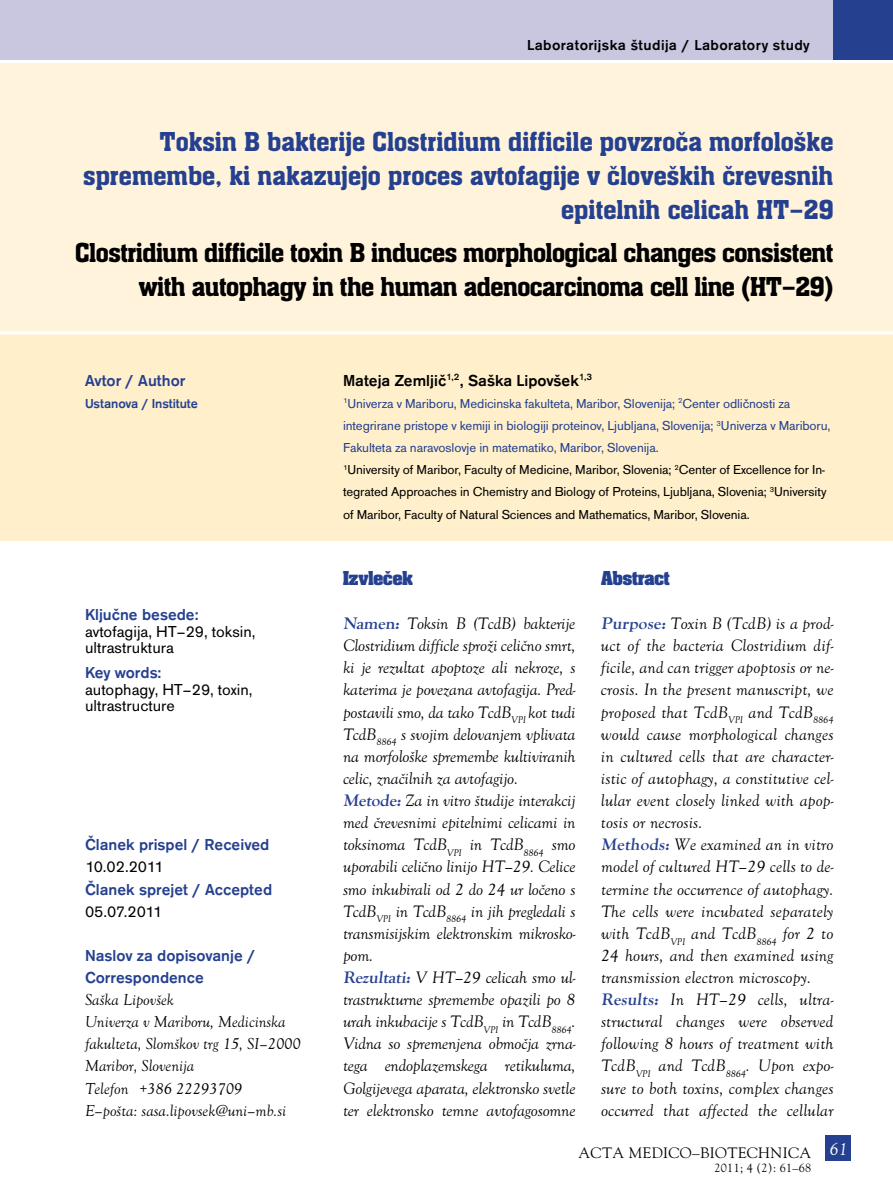
<style>
.page{position:relative;width:893px;height:1191px;background:#fff}
.page>*{position:absolute;margin:0;border:0;box-sizing:border-box;transform-origin:0 0}
.t1{font:500 28.5px/34.2px "Aachen DCE";color:#25408f;text-align:right}
.t2{font:500 28.5px/34.2px "Aachen DCE";letter-spacing:-.02em;color:#000;text-align:right}
.t3{font:700 21px "Aachen PCE";color:#25408f}
.t4{font:italic 18px "Goudy Old Sty TCE";color:#fff}
.t5{font:italic 17.25px/22px "Goudy Old Sty TCE";letter-spacing:-.01em;color:#000}
.t6{font:italic 17.25px/22px "Goudy Old Sty TCE";letter-spacing:.01em;color:#000}
.t7{font:italic 16.5px/22px "Goudy Old Sty TCE";color:#000}
.t8{font:500 16.5px/22px "Accius TCE";color:#25408f}
.t9{font:16.5px/16.5px "Accius TCE";color:#000}
.t10{font:500 16.5px "Accius TCE";color:#000}
.t11{font:500 15px "Accius TCE";letter-spacing:.025em;color:#000}
.t12{font:15px "MM Goudy";letter-spacing:.025em;color:#000}
.t13{font:13.5px/22px "Accius TCE";letter-spacing:-.01em;color:#000}
.t14{font:500 13.5px "Accius TCE";letter-spacing:-.01em;color:#25408f}
.t15{font:12px "MM Goudy";letter-spacing:.025em;color:#000}
.s1{color:#25408f}
.s2{font-weight:700;font-style:normal;color:#25408f}
</style>
<div class="page">
<div style="left:825px;top:1135px;width:26px;height:26px;background:#25408f"></div>
<div style="left:0;top:0;width:893px;height:60px;background:#c8c7df"></div>
<div style="left:833px;top:0;width:60px;height:60px;background:#25408f"></div>
<div style="left:0;top:64px;width:893px;height:269px;background:#fff4db"></div>
<div style="left:0;top:332px;width:893px;height:208px;background:#fff0cb"></div>
<hr style="left:0;top:331px;width:893px;height:3px;background:#fff">
<p class="t11" style="left:527px;top:36px;width:284px">Laboratorijska študija / Laboratory study</p>
<h1 class="t1" style="left:83px;top:125px;width:752px">Toksin B bakterije Clostridium difficile povzroča morfološke spremembe, ki nakazujejo proces avtofagije v človeških črevesnih epitelnih celicah HT–29</h1>
<h1 class="t2" style="left:75px;top:236px;width:760px">Clostridium difficile toxin B induces morphological changes consistent with autophagy in the human adenocarcinoma cell line (HT–29)</h1>
<p class="t8" style="left:85px;top:369px;width:102px">Avtor / Author</p>
<p class="t10" style="left:343px;top:371px;width:251px">Mateja Zemljič<sup>1,2</sup>, Saška Lipovšek<sup>1,3</sup></p>
<p class="t14" style="left:85px;top:396px;width:114px">Ustanova / Institute</p>
<p class="t13" style="left:343px;top:392px;width:489px"><sup>1</sup><span class="s1">Univerza v Mariboru, Medicinska fakulteta, Maribor, Slovenija;</span> <sup>2</sup><span class="s1">Center odličnosti za integrirane pristope v kemiji in biologiji proteinov, Ljubljana, Slovenija;</span> <sup>3</sup><span class="s1">Univerza v Mariboru, Fakulteta za naravoslovje in matematiko, Maribor, Slovenija.<br></span><sup>1</sup>University of Maribor, Faculty of Medicine, Maribor, Slovenia; <sup>2</sup>Center of Excellence for In&shy;tegrated Approaches in Chemistry and Biology of Proteins, Ljubljana, Slovenia; <sup>3</sup>University of Maribor, Faculty of Natural Sciences and Mathematics, Maribor, Slovenia.</p>
<p class="t8" style="left:85px;top:604px;width:115px">Ključne besede:</p>
<p class="t9" style="left:85px;top:623px;width:172px">avtofagija, HT–29, toksin, ultrastruktura</p>
<p class="t8" style="left:85px;top:662px;width:78px">Key words:</p>
<p class="t9" style="left:85px;top:681px;width:169px">autophagy, HT–29, toxin, ultrastructure</p>
<p class="t8" style="left:85px;top:834px;width:186px">Članek prispel / Received</p>
<p class="t9" style="left:85px;top:859px;width:80px">10.02.2011</p>
<p class="t8" style="left:85px;top:878px;width:189px">Članek sprejet / Accepted</p>
<p class="t9" style="left:85px;top:903px;width:79px">05.07.2011</p>
<p class="t8" style="left:85px;top:944px;width:172px">Naslov za dopisovanje /<br>Correspondence</p>
<p class="t7" style="left:85px;top:988px;width:217px">Saška Lipovšek<br>Univerza v Mariboru, Medicinska fakulteta, Slomškov trg 15, SI–2000<br>Maribor, Slovenija<br>Telefon +386 22293709<br>E–pošta: sasa.lipovsek@uni–mb.si</p>
<p class="t3" style="left:343px;top:567px;width:71px">Izvleček</p>
<p class="t5" style="left:343px;top:612px;width:234px"><span class="s2">Namen:</span> Toksin B (TcdB) bakterije Clostridium difficle sproži celično smrt, ki je rezultat apoptoze ali nekroze, s katerima je povezana avtofagija. Pred&shy;postavili smo, da tako TcdB<sub>VPI</sub> kot tudi TcdB<sub>8864</sub> s svojim delovanjem vplivata na morfološke spremembe kultiviranih celic, značilnih za avtofagijo.<br><span class="s2">Metode:</span> Za in vitro študije interakcij med črevesnimi epitelnimi celicami in toksinoma TcdB<sub>VPI</sub> in TcdB<sub>8864</sub> smo uporabili celično linijo HT–29. Celice smo inkubirali od 2 do 24 ur ločeno s TcdB<sub>VPI</sub> in TcdB<sub>8864</sub> in jih pregledali s transmisijskim elektronskim mikrosko&shy;pom.<br><span class="s2">Rezultati:</span> V HT–29 celicah smo ul&shy;trastrukturne spremembe opazili po 8 urah inkubacije s TcdB<sub>VPI</sub> in TcdB<sub>8864</sub>.<br>Vidna so spremenjena območja zrna&shy;tega endoplazemskega retikuluma, Golgijevega aparata, elektronsko svetle ter elektronsko temne avtofagosomne</p>
<p class="t3" style="left:601px;top:567px;width:70px">Abstract</p>
<p class="t6" style="left:601px;top:612px;width:234px"><span class="s2">Purpose:</span> Toxin B (TcdB) is a prod&shy;uct of the bacteria Clostridium dif&shy;ficile, and can trigger apoptosis or ne&shy;crosis. In the present manuscript, we proposed that TcdB<sub>VPI</sub> and TcdB<sub>8864 </sub>would cause morphological changes in cultured cells that are character&shy;istic of autophagy, a constitutive cel&shy;lular event closely linked with apop&shy;tosis or necrosis.<br><span class="s2">Methods:</span> We examined an in vitro model of cultured HT–29 cells to de&shy;termine the occurrence of autophagy.<br>The cells were incubated separately with TcdB<sub>VPI</sub> and TcdB<sub>8864</sub> for 2 to 24 hours, and then examined using transmission electron microscopy.<br><span class="s2">Results:</span> In HT–29 cells, ultra&shy;structural changes were observed following 8 hours of treatment with TcdB<sub>VPI</sub> and TcdB<sub>8864</sub>. Upon expo&shy;sure to both toxins, complex changes occurred that affected the cellular</p>
<p class="t12" style="left:578px;top:1143px;width:234px">ACTA MEDICO–BIOTECHNICA</p>
<p class="t15" style="left:714px;top:1160px;width:98px">2011; 4 (2): 61–68</p>
<p class="t4" style="left:829px;top:1139px;width:19px">61</p>
</div>
